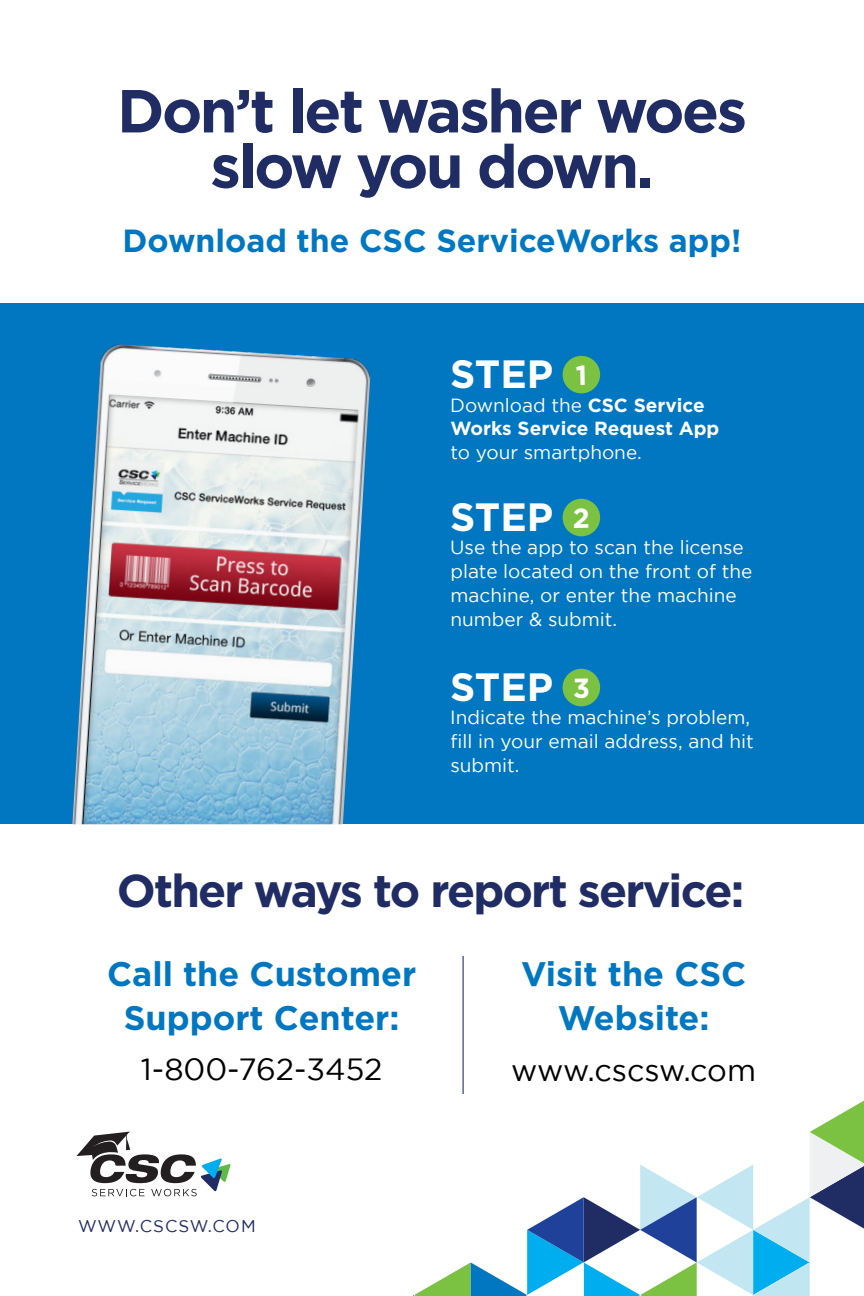
<style>
.page{position:relative;width:864px;height:1296px;background:#fff}
.page>*{position:absolute;margin:0;border:0;box-sizing:border-box;transform-origin:0 0}
.t1{font:700 60.6px/55.4px "Gotham";letter-spacing:-.04em;color:#202c64;text-align:center}
.t2{font:700 46px "Gotham";letter-spacing:-.04em;color:#202c64}
.t3{font:700 39.4px "Gotham";color:#fff}
.t4{font:700 34px/44.3px "Gotham";color:#0177c1;text-align:center}
.t5{font:700 32px "Gotham";color:#0177c1}
.t6{font:30.6px "Gotham";color:#000}
.t7{font:19px/23.8px "Gotham";color:#fff}
.t8{font:700 19px/23.9px "Gotham";color:#fff}
.t9{font:16.9px "Gotham";letter-spacing:.055em;color:#202c64}
.s1{font-weight:400}
</style>
<div class="page">
<svg style="left:413px;top:1101px;width:451px;height:195px"></svg>
<hr style="left:463px;top:956px;width:1px;height:138px;background:#202c64">
<div style="left:0;top:303px;width:864px;height:521px;background:#0177c1"></div>
<div style="left:562px;top:356px;width:38px;height:38px;background:#7bc142;border-radius:50%"></div>
<div style="left:562px;top:499px;width:38px;height:38px;background:#7bc142;border-radius:50%"></div>
<div style="left:562px;top:669px;width:38px;height:38px;background:#7bc142;border-radius:50%"></div>
<img style="left:72px;top:344px;width:299px;height:480px">
<svg style="left:76px;top:1132px;width:155px;height:64px"></svg>
<p class="t1" style="left:117px;top:83px;width:632px">Don’t let washer woes slow you down.</p>
<p class="t5" style="left:123px;top:220px;width:620px">Download the CSC ServiceWorks app!</p>
<p class="t3" style="left:450px;top:348px;width:104px">STEP</p>
<p class="t8" style="left:450px;top:393px;width:271px"><span class="s1">Download the</span> CSC Service<br>Works Service Request App <span class="s1">to your smartphone.</span></p>
<p class="t3" style="left:450px;top:491px;width:104px">STEP</p>
<p class="t7" style="left:450px;top:536px;width:304px">Use the app to scan the license plate located on the front of the machine, or enter the machine number &amp; submit.</p>
<p class="t3" style="left:450px;top:661px;width:104px">STEP</p>
<p class="t7" style="left:450px;top:706px;width:305px">Indicate the machine’s problem, fill in your email address, and hit submit.</p>
<p class="t2" style="left:117px;top:860px;width:629px">Other ways to report service:</p>
<p class="t4" style="left:107px;top:951px;width:311px">Call the Customer<br>Support Center:</p>
<p class="t6" style="left:141px;top:1053px;width:243px">1-800-762-3452</p>
<p class="t9" style="left:78px;top:1217px;width:179px">WWW.CSCSW.COM</p>
<p class="t4" style="left:521px;top:951px;width:227px;line-height:44.6px">Visit the CSC<br>Website:</p>
<p class="t6" style="left:511px;top:1053px;width:246px">www.cscsw.com</p>
</div>
